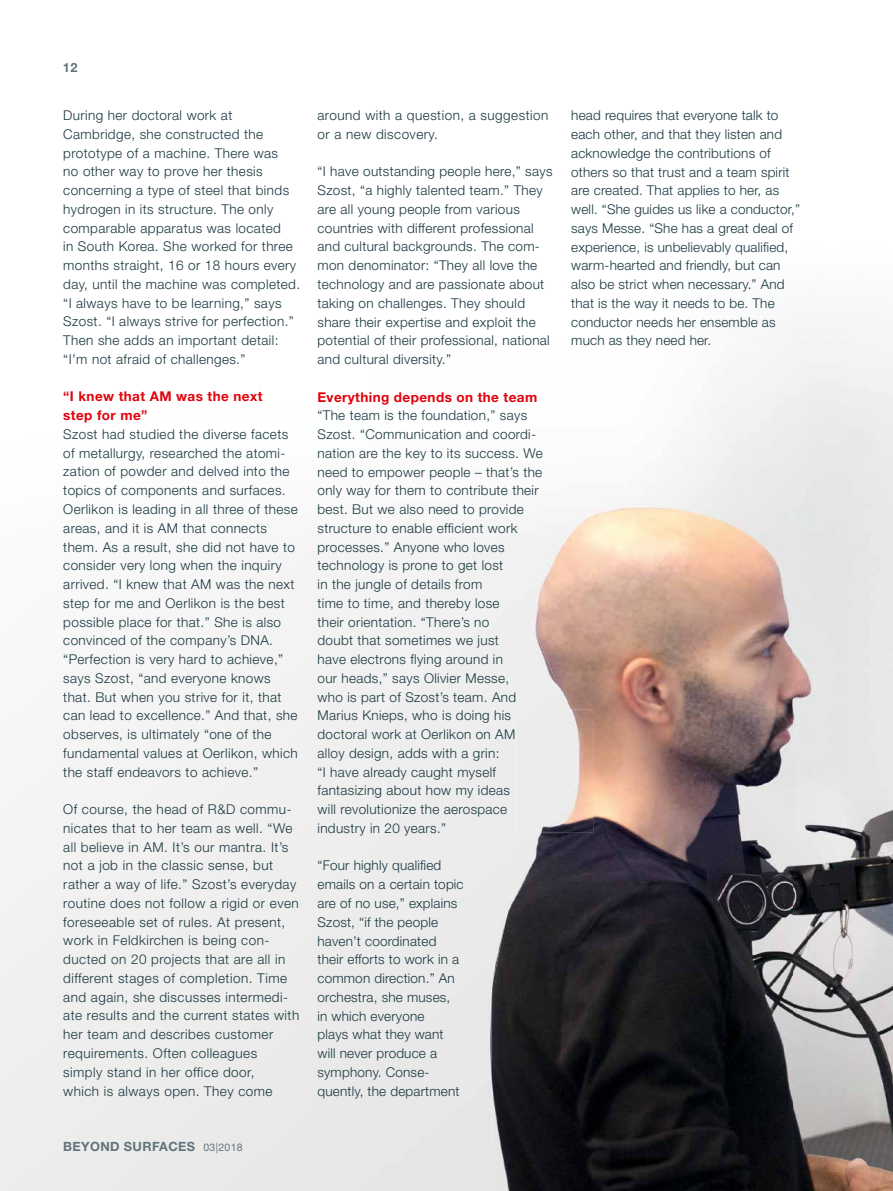
<style>
.page{position:relative;width:893px;height:1191px;background:#fff}
.page>*{position:absolute;margin:0;border:0;box-sizing:border-box;transform-origin:0 0}
.t1{font:300 13.5px/18.8px "Helvetica Neue";letter-spacing:.025em;color:#19373f}
.t2{font:700 13.5px/18.8px "Helvetica Neue";letter-spacing:.03em;color:#e3000b}
.t3{font:700 12.75px "Helvetica Neue";letter-spacing:.03em;color:#62737c}
.s1{font-weight:400;font-size:10.5px}
</style>
<div class="page">
<div style="left:515px;top:709px;width:25px;height:124px;background:#ececec"></div>
<img style="left:541px;top:508px;width:252px;height:210px">
<img style="left:533px;top:599px;width:8px;height:47px">
<img style="left:792px;top:606px;width:51px;height:585px">
<img style="left:591px;top:718px;width:202px;height:473px">
<img style="left:842px;top:806px;width:51px;height:385px">
<img style="left:491px;top:833px;width:100px;height:358px">
<img style="left:540px;top:709px;width:53px;height:124px">
<p class="t3" style="left:63px;top:60px;width:16px">12</p>
<p class="t1" style="left:63px;top:106px;width:238px">During her doctoral work at Cambridge, she constructed the prototype of a machine. There was<br>no other way to prove her thesis concerning a type of steel that binds hydrogen in its structure. The only comparable apparatus was located<br>in South Korea. She worked for three months straight, 16 or 18 hours every day, until the machine was completed. “I always have to be learning,” says Szost. “I always strive for perfection.” Then she adds an important detail: “I’m not afraid of challenges.”</p>
<p class="t2" style="left:63px;top:387px;width:201px">“I knew that AM was the next step for me”</p>
<p class="t1" style="left:63px;top:424px;width:236px">Szost had studied the diverse facets of metallurgy, researched the atomi&shy;zation of powder and delved into the topics of components and surfaces.<br>Oerlikon is leading in all three of these areas, and it is AM that connects them. As a result, she did not have to consider very long when the inquiry arrived. “I knew that AM was the next step for me and Oerlikon is the best possible place for that.” She is also convinced of the company’s DNA. “Perfection is very hard to achieve,” says Szost, “and everyone knows that. But when you strive for it, that can lead to excellence.” And that, she observes, is ultimately “one of the fundamental values at Oerlikon, which the staff endeavors to achieve.”</p>
<p class="t1" style="left:63px;top:799px;width:237px">Of course, the head of R&amp;D commu&shy;nicates that to her team as well. “We all believe in AM. It’s our mantra. It’s not a job in the classic sense, but rather a way of life.” Szost’s everyday routine does not follow a rigid or even foreseeable set of rules. At present, work in Feldkirchen is being con&shy;ducted on 20 projects that are all in different stages of completion. Time and again, she discusses intermedi&shy;ate results and the current states with her team and describes customer requirements. Often colleagues simply stand in her office door,<br>which is always open. They come</p>
<p class="t3" style="left:63px;top:1138px;width:181px">BEYOND SURFACES <span class="s1">03|2018</span></p>
<p class="t1" style="left:317px;top:106px;width:232px">around with a question, a suggestion or a new discovery.</p>
<p class="t1" style="left:317px;top:162px;width:237px">“I have outstanding people here,” says Szost, “a highly talented team.” They are all young people from various countries with different professional and cultural backgrounds. The com&shy;mon denominator: “They all love the technology and are passionate about taking on challenges. They should share their expertise and exploit the potential of their professional, national and cultural diversity.”</p>
<p class="t2" style="left:317px;top:387px;width:221px">Everything depends on the team</p>
<p class="t1" style="left:317px;top:406px;width:227px">“The team is the foundation,” says<br>Szost. “Communication and coordi&shy;nation are the key to its success. We need to empower people – that’s the only way for them to contribute their best. But we also need to provide structure to enable efficient work processes.” Anyone who loves technology is prone to get lost<br>in the jungle of details from<br>time to time, and thereby lose<br>their orientation. “There’s no<br>doubt that sometimes we just<br>have electrons flying around in<br>our heads,” says Olivier Messe,<br>who is part of Szost’s team. And<br>Marius Knieps, who is doing his doctoral work at Oerlikon on AM alloy design, adds with a grin:<br>“I have already caught myself fantasizing about how my ideas<br>will revolutionize the aerospace industry in 20 years.”</p>
<p class="t1" style="left:317px;top:856px;width:148px">“Four highly qualified emails on a certain topic are of no use,” explains<br>Szost, “if the people haven’t coordinated their efforts to work in a common direction.” An orchestra, she muses, in which everyone<br>plays what they want will never produce a symphony. Conse&shy;quently, the department</p>
<p class="t1" style="left:571px;top:106px;width:230px">head requires that everyone talk to each other, and that they listen and acknowledge the contributions of others so that trust and a team spirit are created. That applies to her, as well. “She guides us like a conductor,” says Messe. “She has a great deal of experience, is unbelievably qualified, warm-hearted and friendly, but can also be strict when necessary.” And that is the way it needs to be. The conductor needs her ensemble as much as they need her.</p>
</div>
